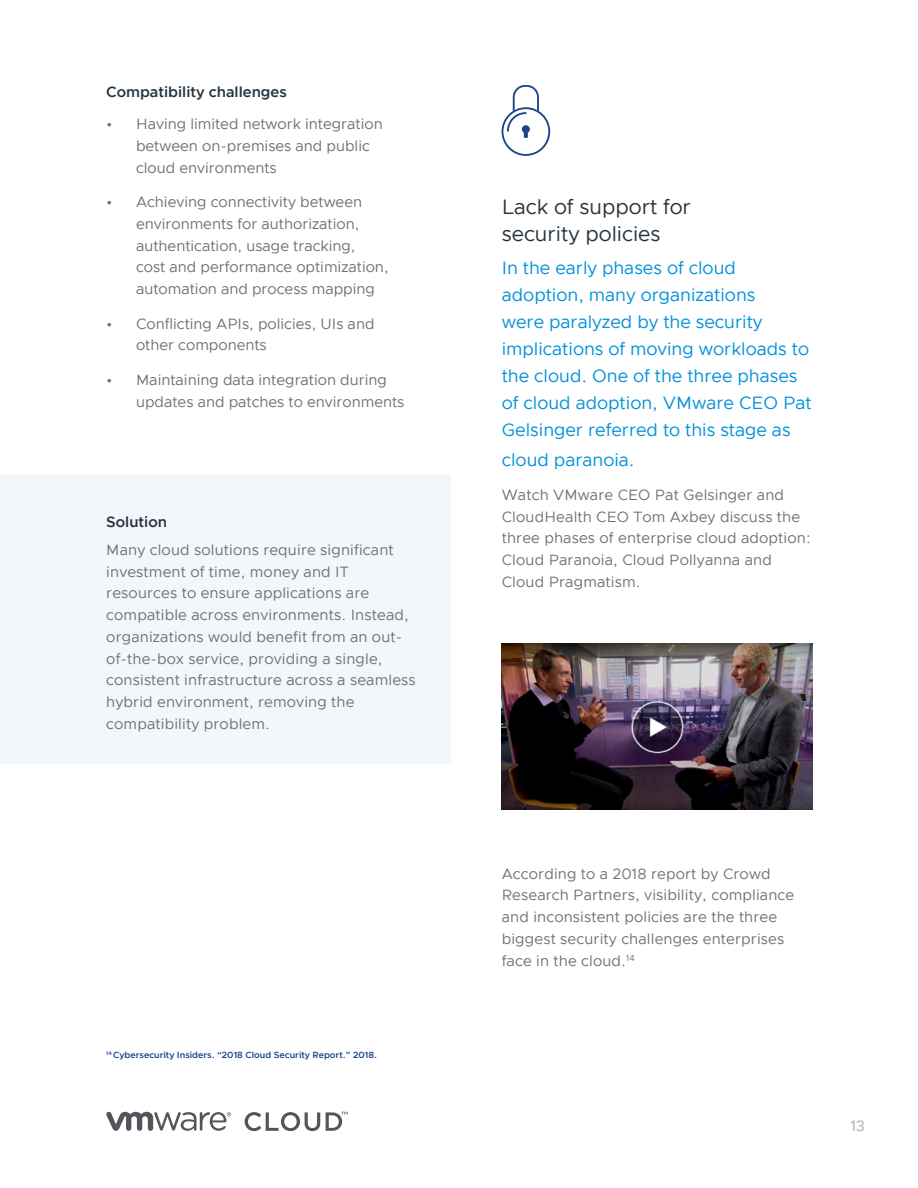
<style>
.page{position:relative;width:918px;height:1188px;background:#fff}
.page>*{position:absolute;margin:0;border:0;box-sizing:border-box;transform-origin:0 0}
.Subhead_1{font:21px/27px "Metropolis";color:#25333d}
.Subhead_2{font:18px/27px "Metropolis";color:#0091da}
.Body{font:15px/21.8px "Metropolis";letter-spacing:.01em;color:#717074}
.subhead_3{font:600 15px "Metropolis";color:#25333d}
.t1{font:15px "Metropolis";color:#aaa9ac}
.Reference_font{font:600 9px "Metropolis";color:#1d428a}
</style>
<div class="page">
<div style="left:0;top:474px;width:450px;height:290px;background:#f3f6fa"></div>
<img style="left:502px;top:644px;width:311px;height:166px">
<svg style="left:502px;top:85px;width:48px;height:71px"></svg>
<svg style="left:106px;top:1112px;width:125px;height:19px"></svg>
<svg style="left:245px;top:1112px;width:75px;height:19px"></svg>
<svg style="left:326px;top:1112px;width:22px;height:19px"></svg>
<p class="subhead_3" style="left:106px;top:82px;width:182px">Compatibility challenges</p>
<p class="Body" style="left:136px;top:113px;width:248px;text-indent:-30px">• Having limited network integration between on-premises and public cloud environments</p>
<p class="Body" style="left:136px;top:191px;width:254px;text-indent:-30px">• Achieving connectivity between environments for authorization, authentication, usage tracking, cost and performance optimization, automation and process mapping</p>
<p class="Body" style="left:136px;top:313px;width:240px;text-indent:-30px">• Conflicting APIs, policies, UIs and other components</p>
<p class="Body" style="left:136px;top:369px;width:270px;text-indent:-30px">• Maintaining data integration during updates and patches to environments</p>
<p class="subhead_3" style="left:106px;top:512px;width:62px">Solution</p>
<p class="Body" style="left:106px;top:539px;width:311px">Many cloud solutions require significant investment of time, money and IT resources to ensure applications are compatible across environments. Instead, organizations would benefit from an out&shy;of-the-box service, providing a single, consistent infrastructure across a seamless hybrid environment, removing the compatibility problem.</p>
<p class="Reference_font" style="left:106px;top:1049px;width:272px"><sup>14</sup> Cybersecurity Insiders. “2018 Cloud Security Report.” 2018.</p>
<p class="Subhead_1" style="left:502px;top:193px;width:191px">Lack of support for security policies</p>
<p class="Subhead_2" style="left:502px;top:255px;width:311px">In the early phases of cloud adoption, many organizations<br>were paralyzed by the security implications of moving workloads to the cloud. One of the three phases of cloud adoption, VMware CEO Pat<br>Gelsinger referred to this stage as</p>
<p class="Subhead_2" style="left:502px;top:447px;width:135px">cloud paranoia.</p>
<p class="Body" style="left:502px;top:484px;width:310px">Watch VMware CEO Pat Gelsinger and CloudHealth CEO Tom Axbey discuss the three phases of enterprise cloud adoption:<br>Cloud Paranoia, Cloud Pollyanna and Cloud Pragmatism.</p>
<p class="Body" style="left:502px;top:862px;width:294px">According to a 2018 report by Crowd Research Partners, visibility, compliance and inconsistent policies are the three biggest security challenges enterprises face in the cloud.<sup>14</sup></p>
<p class="t1" style="left:851px;top:1116px;width:16px">13</p>
</div>
